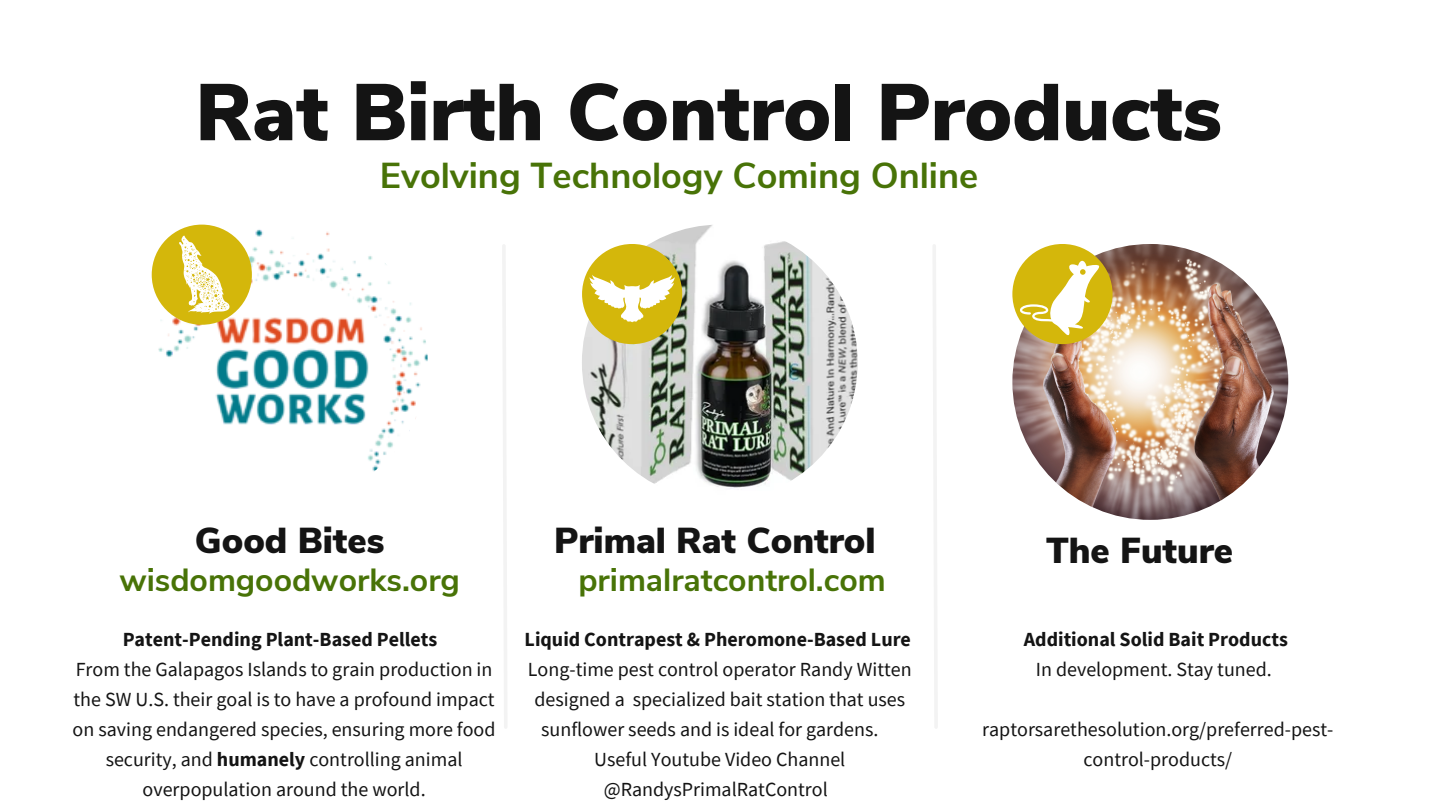
<style>
.page{position:relative;width:1440px;height:810px;background:#fff}
.page>*{position:absolute;margin:0;border:0;box-sizing:border-box;transform-origin:0 0}
.t1{font:900 80px "Nunito Sans";color:#141414}
.t2{font:900 36px "Nunito Sans";color:#141414}
.t3{font:700 36px "Nunito Sans";color:#487307}
.t4{font:700 32px "Nunito Sans";color:#487307}
.t5{font:20px/30px "Source Sans Pro";color:#141414;text-align:center}
.t6{font:700 20px "Source Sans Pro";color:#141414}
.s1{font-weight:700}
</style>
<div class="page">
<img style="left:582px;top:225px;width:276px;height:275px;border-radius:50%">
<img style="left:1012px;top:244px;width:276px;height:276px;border-radius:50%">
<img style="left:152px;top:225px;width:276px;height:275px;border-radius:50%">
<div style="left:152px;top:225px;width:100px;height:100px;background:#d4b70b;border-radius:50%"></div>
<div style="left:582px;top:244px;width:100px;height:100px;background:#d4b70b;border-radius:50%"></div>
<div style="left:1012px;top:244px;width:101px;height:100px;background:#d4b70b;border-radius:50%"></div>
<svg style="left:502px;top:245px;width:5px;height:483px"></svg>
<svg style="left:933px;top:245px;width:5px;height:483px"></svg>
<svg style="left:179px;top:236px;width:50px;height:78px"></svg>
<svg style="left:589px;top:275px;width:86px;height:47px"></svg>
<svg style="left:1020px;top:261px;width:80px;height:75px"></svg>
<p class="t1" style="left:195px;top:59px;width:1028px">Rat Birth Control Products</p>
<p class="t3" style="left:380px;top:151px;width:600px">Evolving Technology Coming Online</p>
<p class="t2" style="left:195px;top:517px;width:191px">Good Bites</p>
<p class="t2" style="left:554px;top:517px;width:323px">Primal Rat Control</p>
<p class="t4" style="left:119px;top:559px;width:342px">wisdomgoodworks.org</p>
<p class="t4" style="left:578px;top:559px;width:309px">primalratcontrol.com</p>
<p class="t6" style="left:123px;top:626px;width:316px">Patent-Pending Plant-Based Pellets</p>
<p class="t5" style="left:73px;top:654px;width:424px">From the Galapagos Islands to grain production in the SW U.S. their goal is to have a profound impact on saving endangered species, ensuring more food security, and <span class="s1">humanely</span> controlling animal overpopulation around the world.</p>
<p class="t6" style="left:525px;top:626px;width:388px">Liquid Contrapest &amp; Pheromone-Based Lure</p>
<p class="t5" style="left:528px;top:654px;width:385px">Long-time pest control operator Randy Witten</p>
<p class="t5" style="left:534px;top:684px;width:372px">designed a specialized bait station that uses</p>
<p class="t5" style="left:541px;top:714px;width:339px">sunflower seeds and is ideal for gardens.</p>
<p class="t5" style="left:594px;top:744px;width:253px">Useful Youtube Video Channel</p>
<p class="t5" style="left:604px;top:774px;width:226px">@RandysPrimalRatControl</p>
<p class="t2" style="left:1046px;top:527px;width:189px">The Future</p>
<p class="t6" style="left:1024px;top:626px;width:266px">Additional Solid Bait Products</p>
<p class="t5" style="left:1036px;top:654px;width:238px">In development. Stay tuned.</p>
<p class="t5" style="left:982px;top:714px;width:353px">raptorsarethesolution.org/preferred-pest&shy;control-products/</p>
</div>
